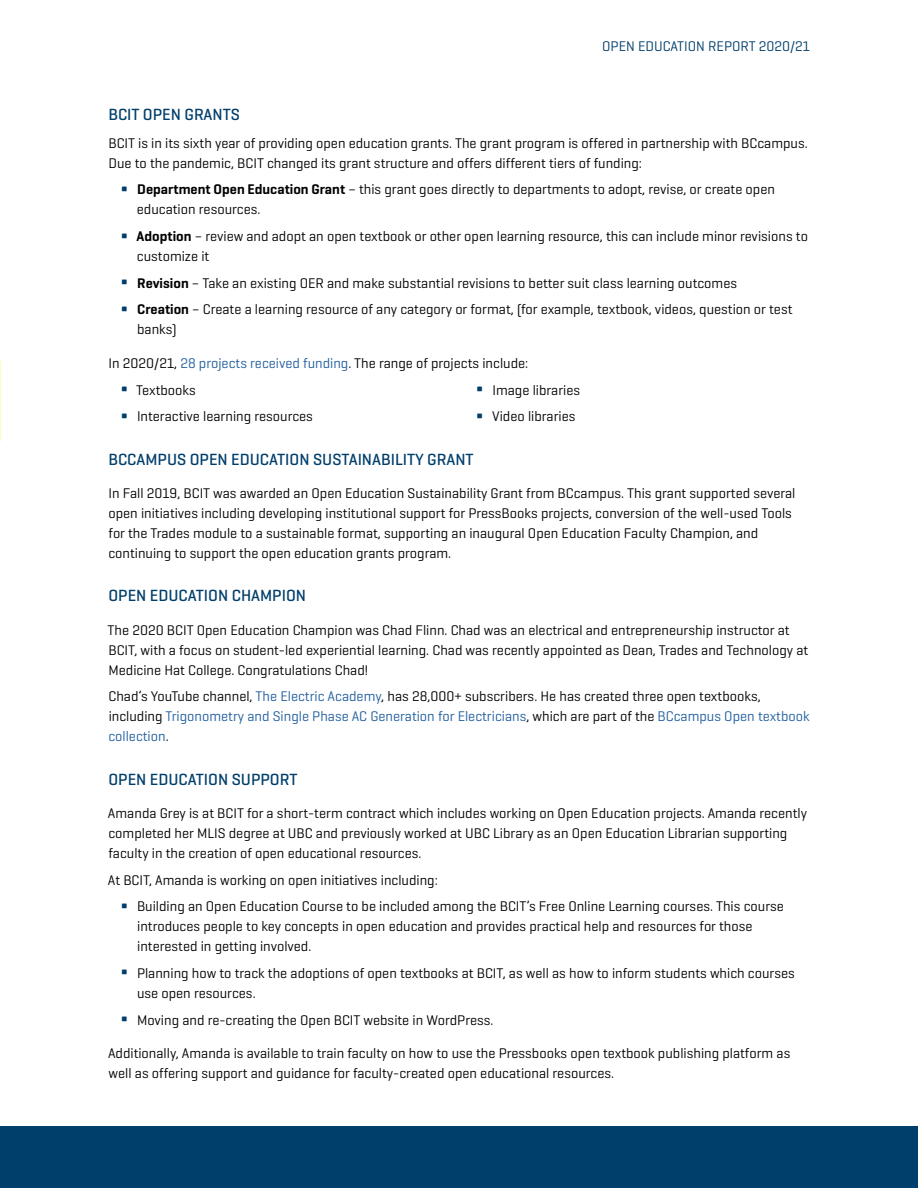
<style>
.page{position:relative;width:918px;height:1188px;background:#fff}
.page>*{position:absolute;margin:0;border:0;box-sizing:border-box;transform-origin:0 0}
.t1{font:500 16.5px "Geogrotesque";color:#003e6b}
.t2{font:14.25px/20px "Geogrotesque";color:#000}
.t3{font:14.25px "Geogrotesque";color:#003e6b}
.s1{font-size:22.5px;color:#003e6b}
.s2{font-weight:600}
.s3{color:#215e9e}
</style>
<div class="page">
<div style="left:0;top:1126px;width:918px;height:62px;background:#003e6b"></div>
<p class="t3" style="left:602px;top:37px;width:209px">OPEN EDUCATION REPORT 2020/21</p>
<p class="t1" style="left:108px;top:104px;width:133px">BCIT OPEN GRANTS</p>
<p class="t2" style="left:109px;top:133px;width:701px">BCIT is in its sixth year of providing open education grants. The grant program is offered in partnership with BCcampus.<br>Due to the pandemic, BCIT changed its grant structure and offers different tiers of funding:</p>
<p class="t2" style="left:137px;top:179px;width:640px;text-indent:-17px"><span class="s1">∆</span> <span class="s2">Department Open Education Grant</span> – this grant goes directly to departments to adopt, revise, or create open education resources.</p>
<p class="t2" style="left:137px;top:226px;width:673px;text-indent:-17px"><span class="s1">∆</span> <span class="s2">Adoption</span> – review and adopt an open textbook or other open learning resource, this can include minor revisions to customize it</p>
<p class="t2" style="left:120px;top:269px;width:674px;line-height:26.7px"><span class="s1">∆</span> <span class="s2">Revision</span> – Take an existing OER and make substantial revisions to better suit class learning outcomes<br><span class="s1">∆</span> <span class="s2">Creation</span> – Create a learning resource of any category or format, (for example, textbook, videos, question or test</p>
<p class="t2" style="left:137px;top:319px;width:41px">banks)</p>
<p class="t2" style="left:120px;top:349px;width:410px;line-height:26.7px;text-indent:-12px">In 2020/21, <span class="s3">28 projects received funding</span>. The range of projects include: <span class="s1">∆</span> Textbooks<br><span class="s1">∆</span> Interactive learning resources</p>
<p class="t2" style="left:476px;top:376px;width:106px;line-height:26.7px"><span class="s1">∆</span> Image libraries <span class="s1">∆</span> Video libraries</p>
<p class="t1" style="left:108px;top:449px;width:367px">BCCAMPUS OPEN EDUCATION SUSTAINABILITY GRANT</p>
<p class="t2" style="left:108px;top:483px;width:689px">In Fall 2019, BCIT was awarded an Open Education Sustainability Grant from BCcampus. This grant supported several open initiatives including developing institutional support for PressBooks projects, conversion of the well-used Tools for the Trades module to a sustainable format, supporting an inaugural Open Education Faculty Champion, and continuing to support the open education grants program.</p>
<p class="t1" style="left:108px;top:585px;width:199px">OPEN EDUCATION CHAMPION</p>
<p class="t2" style="left:108px;top:619px;width:702px">The 2020 BCIT Open Education Champion was Chad Flinn. Chad was an electrical and entrepreneurship instructor at<br>BCIT, with a focus on student-led experiential learning. Chad was recently appointed as Dean, Trades and Technology at<br>Medicine Hat College. Congratulations Chad!</p>
<p class="t2" style="left:108px;top:686px;width:703px">Chad’s YouTube channel, <span class="s3">The Electric Academy</span>, has 28,000+ subscribers. He has created three open textbooks, including <span class="s3">Trigonometry and Single Phase AC Generation for Electricians</span>, which are part of the <span class="s3">BCcampus Open textbook collection</span>.</p>
<p class="t1" style="left:108px;top:769px;width:191px">OPEN EDUCATION SUPPORT</p>
<p class="t2" style="left:108px;top:803px;width:701px">Amanda Grey is at BCIT for a short-term contract which includes working on Open Education projects. Amanda recently completed her MLIS degree at UBC and previously worked at UBC Library as an Open Education Librarian supporting faculty in the creation of open educational resources.</p>
<p class="t2" style="left:120px;top:866px;width:665px;line-height:26.7px;text-indent:-12px">At BCIT, Amanda is working on open initiatives including:<br><span class="s1">∆</span> Building an Open Education Course to be included among the BCIT’s Free Online Learning courses. This course</p>
<p class="t2" style="left:137px;top:916px;width:617px">introduces people to key concepts in open education and provides practical help and resources for those interested in getting involved.</p>
<p class="t2" style="left:137px;top:963px;width:659px;text-indent:-17px"><span class="s1">∆</span> Planning how to track the adoptions of open textbooks at BCIT, as well as how to inform students which courses use open resources.</p>
<p class="t2" style="left:120px;top:1009px;width:375px"><span class="s1">∆</span> Moving and re-creating the Open BCIT website in WordPress.</p>
<p class="t2" style="left:108px;top:1043px;width:684px">Additionally, Amanda is available to train faculty on how to use the Pressbooks open textbook publishing platform as well as offering support and guidance for faculty-created open educational resources.</p>
</div>
